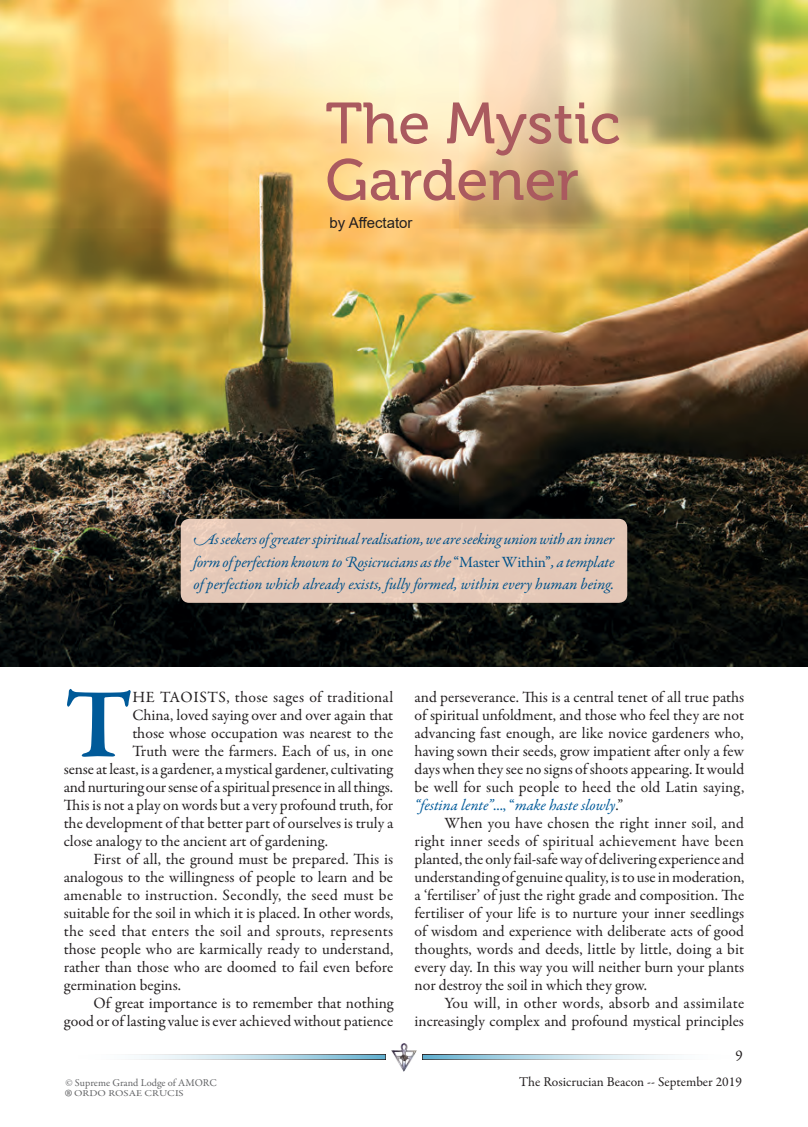
<style>
.page{position:relative;width:808px;height:1127px;background:#fff}
.page>*{position:absolute;margin:0;border:0;box-sizing:border-box;transform-origin:0 0}
.t1{font:600 100.35px "Garamond Premr Pro";color:#005a99}
.t2{font:30px "Garamond Premr Pro";color:#636466}
.t3{font:15.75px/18px "Garamond Premr Pro";color:#231f20;text-align:justify}
.t4{font:italic 15.75px/22.5px "Garamond Premr Pro";color:#005a99;text-align:justify}
.t5{font:15.75px "Garamond Premr Pro";letter-spacing:.02em;color:#231f20}
.t6{font:15px "Arial";color:#231f20}
.t7{font:15px "Garamond Premr Pro";color:#231f20}
.t8{font:13.5px "Garamond Premr Pro";color:#231f20}
.t9{font:10.5px "Garamond Premr Pro";color:#636466}
.t10{font:9px "Garamond Premr Pro";color:#636466;scale:1.2 1}
.s1{font-style:normal}
.s2{font-style:italic;color:#005a99}
.s3{color:#005a99}
</style>
<div class="page">
<img style="left:392px;top:1043px;width:24px;height:29px">
<svg style="left:134px;top:1054px;width:252px;height:6px;background:#b4cbd5"></svg>
<svg style="left:422px;top:1054px;width:253px;height:6px;background:#b3cbd4"></svg>
<img style="left:0;top:0;width:808px;height:666px">
<div style="left:181px;top:519px;width:446px;height:84px;background:#e4c7b7;border-radius:9px"></div>
<svg style="left:326px;top:102px;width:293px;height:99px;background:#e0b891"></svg>
<p class="t6" style="left:330px;top:212px;width:85px">by Affectator</p>
<p class="t4" style="left:193px;top:529px;width:423px">As seekers of greater spiritual realisation, we are seeking union with an inner form of perfection known to Rosicrucians as the <span class="s1">“Master Within”</span>, a template of perfection which already exists, fully formed, within every human being.</p>
<h1 class="t1" style="left:64px;top:664px;width:70px">T</h1>
<p class="t3" style="left:132px;top:688px;width:40px">he Taoists</p>
<p class="t5" style="left:226px;top:688px;width:168px">, those sages of traditional</p>
<p class="t3" style="left:132px;top:706px;width:262px">China, loved saying over and over again that</p>
<p class="t3" style="left:132px;top:724px;width:262px">those whose occupation was nearest to the</p>
<p class="t3" style="left:132px;top:742px;width:263px">Truth were the farmers. Each of us, in one</p>
<p class="t3" style="left:64px;top:760px;width:331px">sense at least, is a gardener, a mystical gardener, cultivating</p>
<p class="t3" style="left:64px;top:778px;width:331px">and nurturing our sense of a spiritual presence in all things.</p>
<p class="t3" style="left:64px;top:796px;width:331px">This is not a play on words but a very profound truth, for</p>
<p class="t3" style="left:64px;top:814px;width:331px">the development of that better part of ourselves is truly a</p>
<p class="t3" style="left:64px;top:832px;width:266px">close analogy to the ancient art of gardening.</p>
<p class="t3" style="left:94px;top:850px;width:301px">First of all, the ground must be prepared. This is</p>
<p class="t3" style="left:64px;top:868px;width:331px">analogous to the willingness of people to learn and be</p>
<p class="t3" style="left:64px;top:886px;width:331px">amenable to instruction. Secondly, the seed must be</p>
<p class="t3" style="left:64px;top:904px;width:331px">suitable for the soil in which it is placed. In other words,</p>
<p class="t3" style="left:64px;top:922px;width:331px">the seed that enters the soil and sprouts, represents</p>
<p class="t3" style="left:64px;top:940px;width:331px">those people who are karmically ready to understand,</p>
<p class="t3" style="left:64px;top:958px;width:331px">rather than those who are doomed to fail even before</p>
<p class="t3" style="left:64px;top:976px;width:119px">germination begins.</p>
<p class="t3" style="left:94px;top:994px;width:301px">Of great importance is to remember that nothing</p>
<p class="t3" style="left:64px;top:1012px;width:331px">good or of lasting value is ever achieved without patience</p>
<p class="t3" style="left:415px;top:688px;width:331px">and perseverance. This is a central tenet of all true paths of spiritual unfoldment, and those who feel they are not advancing fast enough, are like novice gardeners who, having sown their seeds, grow impatient after only a few days when they see no signs of shoots appearing. It would be well for such people to heed the old Latin saying, <span class="s2">“festina lente”</span><span class="s3">..., “</span><span class="s2">make haste slowly</span>.”</p>
<p class="t3" style="left:415px;top:814px;width:331px;text-indent:30px">When you have chosen the right inner soil, and right inner seeds of spiritual achievement have been planted, the only fail-safe way of delivering experience and understanding of genuine quality, is to use in moderation, a ‘fertiliser’ of just the right grade and composition. The fertiliser of your life is to nurture your inner seedlings of wisdom and experience with deliberate acts of good thoughts, words and deeds, little by little, doing a bit every day. In this way you will neither burn your plants nor destroy the soil in which they grow.</p>
<p class="t3" style="left:415px;top:995px;width:331px;text-align:right">You will, in other words, absorb and assimilate increasingly complex and profound mystical principles</p>
<p class="t7" style="left:735px;top:1046px;width:9px">9</p>
<p class="t9" style="left:65px;top:1077px;width:153px">© Supreme Grand Lodge of AMORC</p>
<p class="t8" style="left:519px;top:1074px;width:224px">The Rosicrucian Beacon -- September 2019</p>
<h2 class="t2" style="left:65px;top:1081px;width:8px">®</h2>
<p class="t10" style="left:74px;top:1087px;width:93px">ORDO ROSAE CRUCIS</p>
</div>
